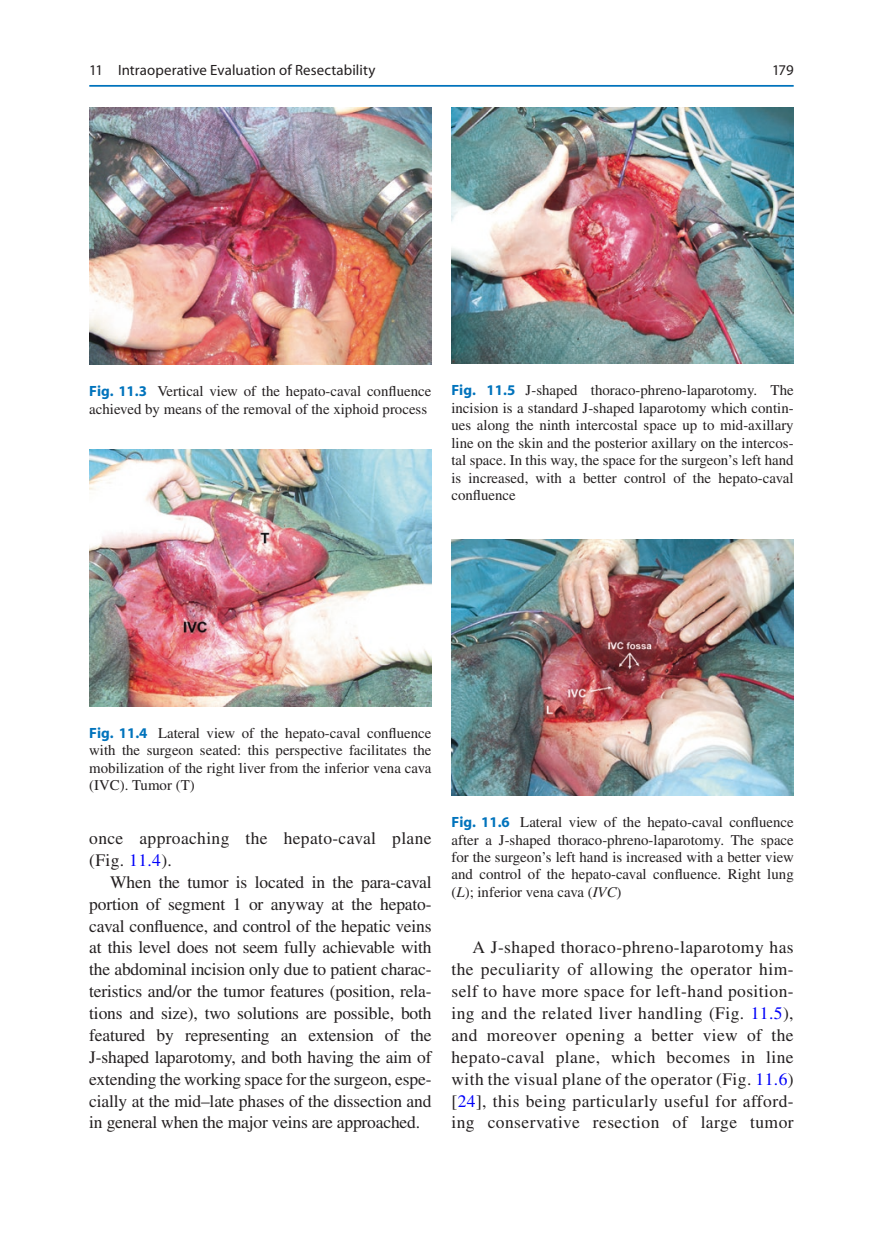
<style>
.page{position:relative;width:883px;height:1260px;background:#fff}
.page>*{position:absolute;margin:0;border:0;box-sizing:border-box;transform-origin:0 0}
.t1{font:17.5px/21.9px "Pbpkng Times";letter-spacing:.02em;color:#231f20;text-align:justify}
.t2{font:14.88px/17.5px "Pbpkng Times";color:#231f20;text-align:justify}
.t3{font:14.88px "Kghfcr Myriad";letter-spacing:.005em;color:#231f20}
.t4{font:14.88px "Jvbnbv Myriad";color:#231f20}
.s1{font-family:"Lwffsc Myriad";font-weight:700;color:#0073bc}
.s2{color:#0000fa}
.s3{font-family:"Ybkgns Times";font-style:italic}
</style>
<div class="page">
<img style="left:89px;top:107px;width:343px;height:258px">
<img style="left:89px;top:449px;width:342px;height:258px">
<img style="left:451px;top:107px;width:343px;height:257px">
<img style="left:452px;top:539px;width:342px;height:257px">
<hr style="left:89px;top:85px;width:705px;height:2px;background:#0073bc">
<p class="t3" style="left:89px;top:63px;width:288px">11 Intraoperative Evaluation of Resectability</p>
<p class="t4" style="left:772px;top:63px;width:23px">179</p>
<p class="t2" style="left:89px;top:382px;width:344px"><span class="s1">Fig. 11.3</span> Vertical view of the hepato-caval confluence achieved by means of the removal of the xiphoid process</p>
<p class="t2" style="left:451px;top:381px;width:344px"><span class="s1">Fig. 11.5</span> J-shaped thoraco-phreno-laparotomy. The incision is a standard J-shaped laparotomy which contin&shy;ues along the ninth intercostal space up to mid-axillary line on the skin and the posterior axillary on the intercos&shy;tal space. In this way, the space for the surgeon’s left hand is increased, with a better control of the hepato-caval confluence</p>
<p class="t2" style="left:89px;top:724px;width:344px"><span class="s1">Fig. 11.4</span> Lateral view of the hepato-caval confluence with the surgeon seated: this perspective facilitates the mobilization of the right liver from the inferior vena cava (IVC). Tumor (T)</p>
<p class="t1" style="left:89px;top:827px;width:344px">once approaching the hepato-caval plane (Fig. <span class="s2">11.4</span>).</p>
<p class="t1" style="left:89px;top:871px;width:344px;text-indent:21px">When the tumor is located in the para-caval portion of segment 1 or anyway at the hepato&shy;caval confluence, and control of the hepatic veins at this level does not seem fully achievable with the abdominal incision only due to patient charac&shy;teristics and/or the tumor features (position, rela&shy;tions and size), two solutions are possible, both featured by representing an extension of the J-shaped laparotomy, and both having the aim of extending the working space for the surgeon, espe&shy;cially at the mid–late phases of the dissection and in general when the major veins are approached.</p>
<p class="t2" style="left:451px;top:813px;width:344px"><span class="s1">Fig. 11.6</span> Lateral view of the hepato-caval confluence after a J-shaped thoraco-phreno-laparotomy. The space for the surgeon’s left hand is increased with a better view and control of the hepato-caval confluence. Right lung (<span class="s3">L</span>); inferior vena cava (<span class="s3">IVC</span>)</p>
<p class="t1" style="left:451px;top:937px;width:344px;text-indent:21px">A J-shaped thoraco-phreno-laparotomy has the peculiarity of allowing the operator him&shy;self to have more space for left-hand position&shy;ing and the related liver handling (Fig. <span class="s2">11.5</span>), and moreover opening a better view of the hepato-caval plane, which becomes in line with the visual plane of the operator (Fig. <span class="s2">11.6</span>) [<span class="s2">24</span>], this being particularly useful for afford&shy;ing conservative resection of large tumor</p>
</div>
